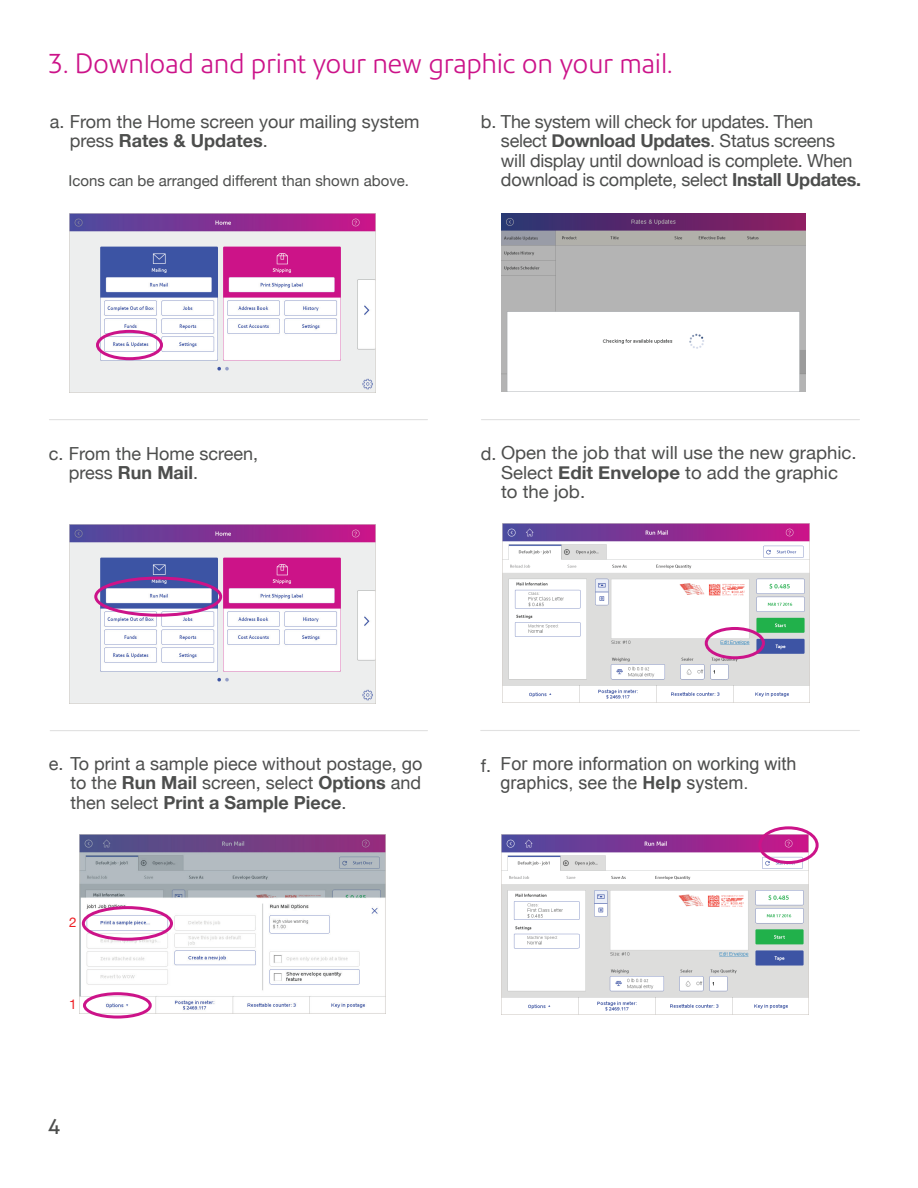
<style>
.page{position:relative;width:918px;height:1188px;background:#fff}
.page>*{position:absolute;margin:0;border:0;box-sizing:border-box;transform-origin:0 0}
.t1{font:300 27px "Precision Sans";letter-spacing:-.01em;color:#cc1389}
.t2{font:21px "Precision Sans";color:#4d4e4d}
.t3{font:18px/19.5px "Helvetica Neue";color:#4d4e4d}
.t4{font:18px/19.5px "Arial";color:#4d4e4d}
.t5{font:15px "Helvetica Neue";color:#4d4e4d}
.t6{font:13.5px "Helvetica Neue";color:#ee1d23}
.s1{font-weight:700}
</style>
<div class="page">
<img style="left:502px;top:835px;width:306px;height:180px">
<img style="left:503px;top:523px;width:306px;height:180px">
<img style="left:80px;top:835px;width:306px;height:179px">
<img style="left:501px;top:213px;width:305px;height:178px">
<img style="left:70px;top:525px;width:306px;height:179px">
<img style="left:69px;top:214px;width:306px;height:179px">
<div style="left:758px;top:826px;width:61px;height:38px;border:3px solid #cc1389;border-radius:50%"></div>
<hr style="left:49px;top:419px;width:378px;height:1px;background:#e1e1e1">
<div style="left:96px;top:330px;width:67px;height:30px;border:3px solid #cc1389;border-radius:50%"></div>
<hr style="left:481px;top:419px;width:378px;height:1px;background:#e1e1e1">
<hr style="left:50px;top:730px;width:377px;height:1px;background:#e1e1e1">
<hr style="left:481px;top:730px;width:378px;height:1px;background:#e1e1e1">
<div style="left:94px;top:577px;width:128px;height:40px;border:3px solid #cc1389;border-radius:50%"></div>
<div style="left:705px;top:627px;width:60px;height:32px;border:3px solid #cc1389;border-radius:50%"></div>
<div style="left:82px;top:906px;width:91px;height:35px;border:3px solid #cc1389;border-radius:50%"></div>
<div style="left:83px;top:992px;width:69px;height:27px;border:3px solid #cc1389;border-radius:50%"></div>
<h1 class="t1" style="left:47px;top:47px;width:627px">3. Download and print your new graphic on your mail.</h1>
<p class="t3" style="left:70px;top:113px;width:351px;text-indent:-20px">a. From the Home screen your mailing system press <span class="s1">Rates &amp; Updates</span>.</p>
<p class="t3" style="left:501px;top:113px;width:362px;text-indent:-20px">b. The system will check for updates. Then select <span class="s1">Download Updates</span>. Status screens will display until download is complete. When download is complete, select <span class="s1">Install Updates.</span></p>
<p class="t5" style="left:68px;top:170px;width:342px">Icons can be arranged different than shown above.</p>
<p class="t3" style="left:69px;top:445px;width:191px;text-indent:-20px">c. From the Home screen, press <span class="s1">Run Mail</span>.</p>
<p class="t3" style="left:501px;top:444px;width:357px;text-indent:-20px">d. Open the job that will use the new graphic.<br>Select <span class="s1">Edit Envelope</span> to add the graphic to the job.</p>
<p class="t3" style="left:71px;top:755px;width:354px;text-align:justify;text-indent:-22px">e. To print a sample piece without postage, go to the <span class="s1">Run Mail</span> screen, select <span class="s1">Options</span> and then select <span class="s1">Print a Sample Piece</span>.</p>
<p class="t6" style="left:69px;top:912px;width:9px">2</p>
<p class="t6" style="left:69px;top:994px;width:9px">1</p>
<p class="t2" style="left:48px;top:1114px;width:14px">4</p>
<p class="t3" style="left:481px;top:757px;width:12px">f.</p>
<p class="t4" style="left:501px;top:754px;width:298px">For more information on working with graphics, see the <span class="s1">Help</span> system.</p>
</div>
